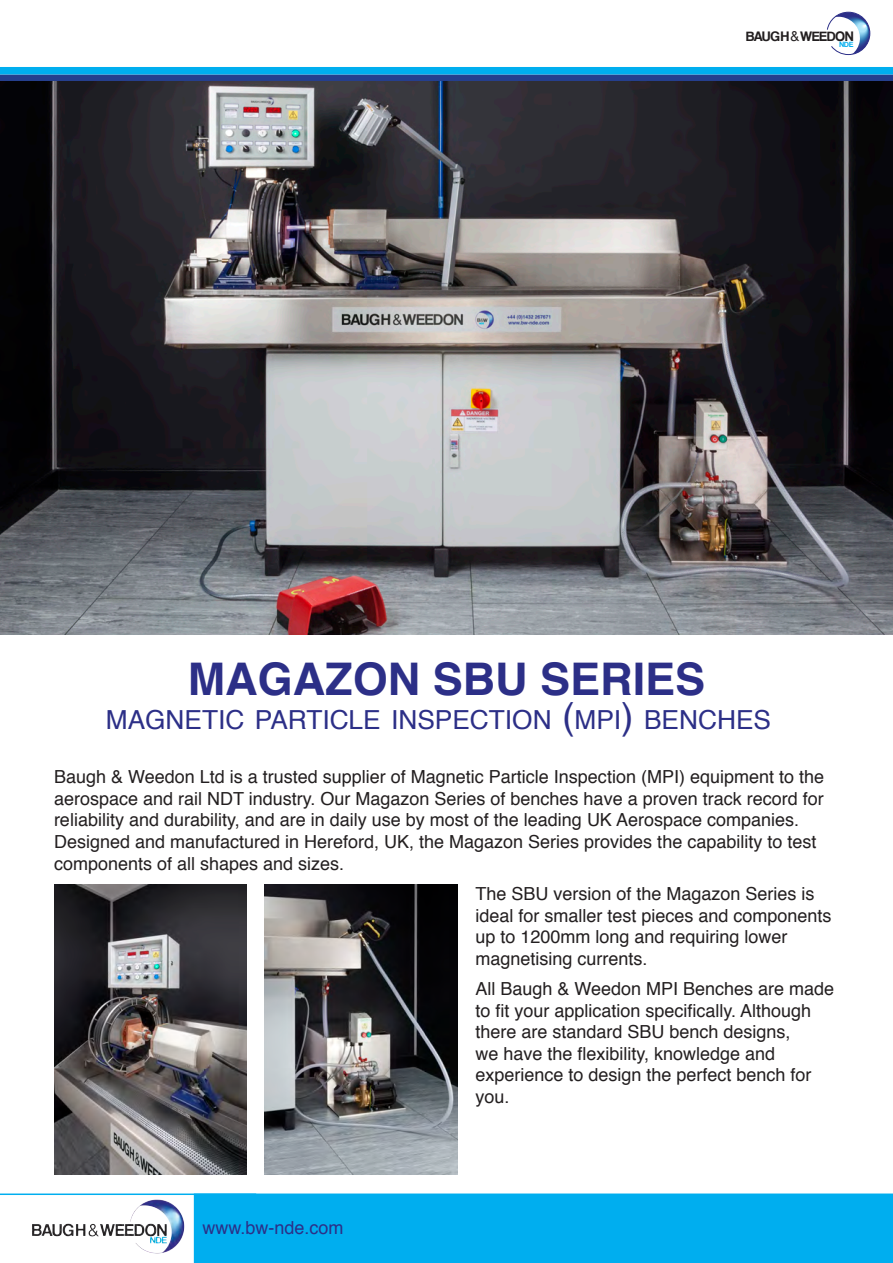
<style>
.page{position:relative;width:893px;height:1263px;background:#fff}
.page>*{position:absolute;margin:0;border:0;box-sizing:border-box;transform-origin:0 0}
.t1{font:700 45px "Helvetica";color:#2c2f87}
.t2{font:26.25px "Helvetica";color:#2c2f87}
.t3{font:18px/21.6px "Helvetica";color:#231f20}
.t4{font:18px "Helvetica";color:#2c2f87}
.t5{font:14.25px "Coolvetica Rg";color:#231f20}
.t6{font:13.8px "Helvetica Neue";color:#231f20}
.t7{font:7.95px "Coolvetica Rg";color:#00aeef}
.s1{font-size:37.5px}
</style>
<div class="page">
<div style="left:0;top:74px;width:893px;height:8px;background:#253f8e"></div>
<div style="left:0;top:67px;width:893px;height:7px;background:#00aeef"></div>
<div style="left:256px;top:1193px;width:637px;height:70px;background:#00aeef"></div>
<svg style="left:0;top:1193px;width:256px;height:70px"></svg>
<img style="left:0;top:81px;width:893px;height:553px">
<img style="left:54px;top:884px;width:193px;height:291px">
<svg style="left:827px;top:12px;width:44px;height:43px"></svg>
<img style="left:265px;top:884px;width:192px;height:291px">
<p class="t6" style="left:790px;top:28px;width:10px">&amp;</p>
<p class="t5" style="left:746px;top:28px;width:109px">BAUGH WEEDON</p>
<p class="t7" style="left:840px;top:40px;width:15px">NDE</p>
<p class="t1" style="left:188px;top:643px;width:519px">MAGAZON SBU SERIES</p>
<p class="t2" style="left:106px;top:699px;width:667px">MAGNETIC PARTICLE INSPECTION <span class="s1">(</span>MPI<span class="s1">)</span> BENCHES</p>
<p class="t3" style="left:54px;top:767px;width:772px">Baugh &amp; Weedon Ltd is a trusted supplier of Magnetic Particle Inspection (MPI) equipment to the aerospace and rail NDT industry. Our Magazon Series of benches have a proven track record for reliability and durability, and are in daily use by most of the leading UK Aerospace companies.<br>Designed and manufactured in Hereford, UK, the Magazon Series provides the capability to test components of all shapes and sizes.</p>
<p class="t4" style="left:202px;top:1213px;width:143px">www.bw-nde.com</p>
<p class="t3" style="left:475px;top:883px;width:358px">The SBU version of the Magazon Series is ideal for smaller test pieces and components up to 1200mm long and requiring lower magnetising currents.</p>
<p class="t3" style="left:475px;top:978px;width:360px">All Baugh &amp; Weedon MPI Benches are made to fit your application specifically. Although there are standard SBU bench designs,<br>we have the flexibility, knowledge and experience to design the perfect bench for you.</p>
</div>
